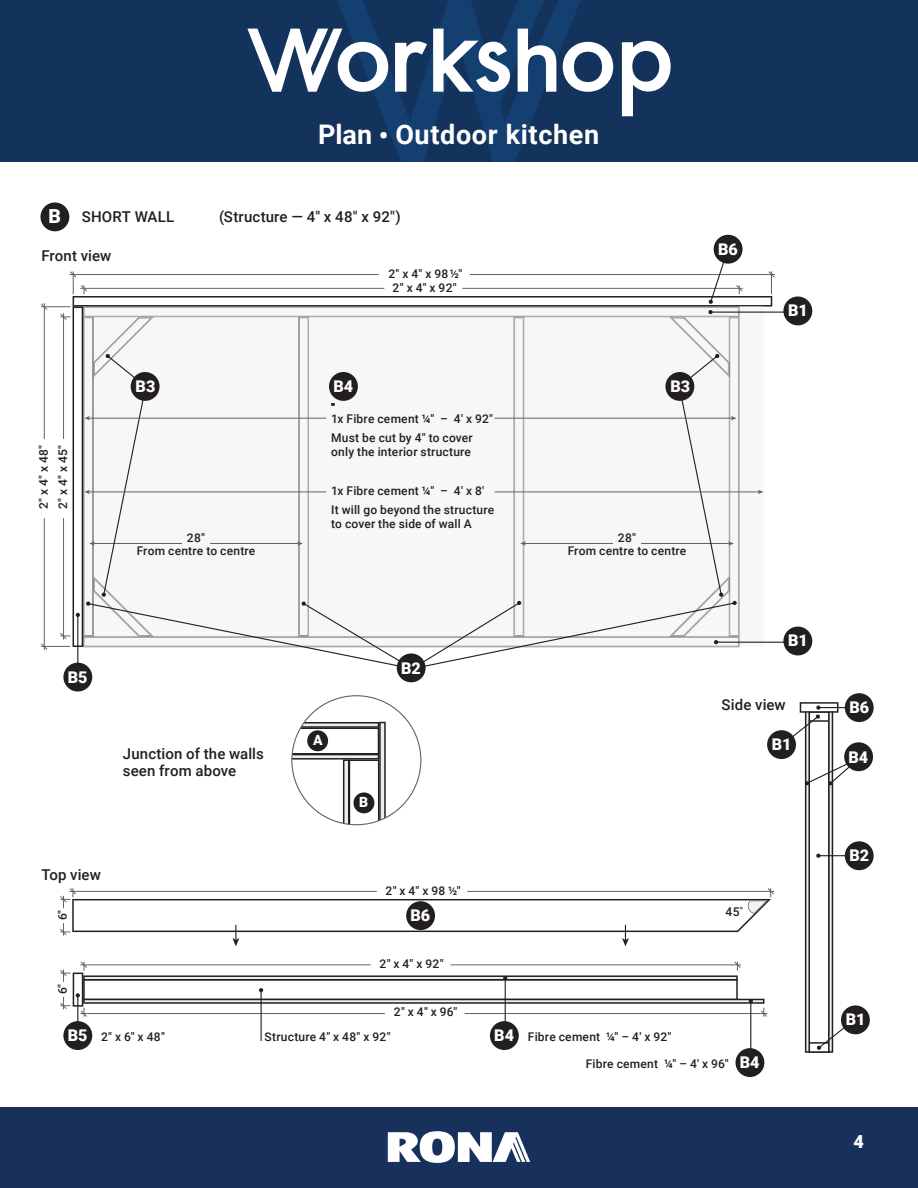
<style>
.page{position:relative;width:918px;height:1188px;background:#fff}
.page>*{position:absolute;margin:0;border:0;box-sizing:border-box;transform-origin:0 0}
.t1{font:700 27px "Roboto";letter-spacing:.025em;color:#fff}
.t2{font:900 19.35px "Roboto";color:#fff}
.t3{font:900 18px "Roboto";color:#fff}
.t4{font:900 16.2px "Roboto";color:#fff}
.t5{font:500 15px/16.5px "Roboto";letter-spacing:.01em;color:#231f20}
.t6{font:900 14.1px "Roboto";color:#fff}
.t7{font:500 12px/13.5px "Roboto";letter-spacing:.02em;color:#231f20;text-align:center}
.s1{font-weight:900;font-size:16.2px;color:#fff}
</style>
<div class="page">
<hr style="left:261px;top:990px;width:1px;height:51px;background:#231f20">
<div style="left:40px;top:202px;width:29px;height:29px;background:#231f20;border-radius:50%"></div>
<hr style="left:505px;top:978px;width:1px;height:61px;background:#231f20">
<div style="left:490px;top:1021px;width:29px;height:29px;background:#231f20;border-radius:50%"></div>
<hr style="left:750px;top:1001px;width:1px;height:65px;background:#231f20">
<div style="left:736px;top:1048px;width:28px;height:29px;background:#231f20;border-radius:50%"></div>
<hr style="left:716px;top:642px;width:82px;height:1px;background:#231f20">
<div style="left:783px;top:627px;width:29px;height:28px;background:#231f20;border-radius:50%"></div>
<hr style="left:711px;top:312px;width:87px;height:1px;background:#231f20">
<div style="left:783px;top:297px;width:29px;height:28px;background:#231f20;border-radius:50%"></div>
<div style="left:714px;top:235px;width:29px;height:29px;background:#231f20;border-radius:50%"></div>
<div style="left:63px;top:663px;width:29px;height:29px;background:#231f20;border-radius:50%"></div>
<hr style="left:77px;top:995px;width:1px;height:42px;background:#231f20">
<svg style="left:60px;top:961px;width:708px;height:57px"></svg>
<div style="left:63px;top:1021px;width:29px;height:29px;background:#231f20;border-radius:50%"></div>
<svg style="left:60px;top:888px;width:715px;height:58px"></svg>
<div style="left:406px;top:901px;width:29px;height:29px;background:#231f20;border-radius:50%"></div>
<div style="left:844px;top:742px;width:29px;height:29px;background:#231f20;border-radius:50%"></div>
<div style="left:845px;top:841px;width:29px;height:29px;background:#231f20;border-radius:50%"></div>
<div style="left:845px;top:693px;width:29px;height:29px;background:#231f20;border-radius:50%"></div>
<div style="left:767px;top:730px;width:29px;height:29px;background:#231f20;border-radius:50%"></div>
<svg style="left:781px;top:702px;width:85px;height:351px"></svg>
<div style="left:841px;top:1005px;width:29px;height:29px;background:#231f20;border-radius:50%"></div>
<svg style="left:292px;top:722px;width:94px;height:103px"></svg>
<div style="left:307px;top:730px;width:21px;height:21px;background:#231f20;border-radius:50%"></div>
<div style="left:353px;top:792px;width:21px;height:21px;background:#231f20;border-radius:50%"></div>
<svg style="left:41px;top:248px;width:734px;height:422px"></svg>
<div style="left:397px;top:653px;width:29px;height:29px;background:#231f20;border-radius:50%"></div>
<div style="left:0;top:1107px;width:918px;height:81px;background:#18315c"></div>
<svg style="left:388px;top:1131px;width:142px;height:32px"></svg>
<div style="left:0;top:0;width:918px;height:162px;background:#14335c"></div>
<svg style="left:622px;top:41px;width:49px;height:75px"></svg>
<svg style="left:247px;top:0;width:366px;height:162px"></svg>
<h1 class="t1" style="left:318px;top:115px;width:283px">Plan • Outdoor kitchen</h1>
<h2 class="t2" style="left:49px;top:203px;width:14px">B</h2>
<p class="t5" style="left:82px;top:208px;width:94px">SHORT WALL</p>
<p class="t5" style="left:219px;top:208px;width:183px">(Structure — 4" x 48" x 92")</p>
<p class="t5" style="left:41px;top:246px;width:72px">Front view</p>
<p class="t7" style="left:388px;top:267px;width:75px">2" x 4" x 98 ½"</p>
<p class="t7" style="left:393px;top:280px;width:66px">2" x 4" x 92"</p>
<h3 class="t4" style="left:718px;top:238px;width:21px">B6</h3>
<p class="t7" style="left:36px;top:509px;width:66px;rotate:-90deg">2" x 4" x 48"</p>
<p class="t7" style="left:56px;top:509px;width:66px;rotate:-90deg">2" x 4" x 45"</p>
<h3 class="t4" style="left:136px;top:375px;width:21px">B3</h3>
<h3 class="t4" style="left:670px;top:375px;width:21px">B3</h3>
<h3 class="t4" style="left:333px;top:375px;width:21px">B4</h3>
<p class="t7" style="left:331px;top:401px;width:5px">"</p>
<p class="t7" style="left:137px;top:531px;width:120px">28"<br>From centre to centre</p>
<p class="t7" style="left:331px;top:408px;width:164px;line-height:19.5px;text-align:left">1x Fibre cement ¼" – 4' x 92"<br>Must be cut by 4" to cover</p>
<p class="t7" style="left:331px;top:444px;width:141px">only the interior structure</p>
<p class="t7" style="left:331px;top:480px;width:165px;line-height:19.5px;text-align:left">1x Fibre cement ¼" – 4' x 8'<br>It will go beyond the structure</p>
<p class="t7" style="left:331px;top:516px;width:142px">to cover the side of wall A</p>
<p class="t7" style="left:568px;top:531px;width:120px">28"<br>From centre to centre</p>
<h3 class="t4" style="left:788px;top:299px;width:21px">B1</h3>
<h3 class="t4" style="left:68px;top:666px;width:21px">B5</h3>
<p class="t5" style="left:123px;top:745px;width:143px">Junction of the walls seen from above</p>
<p class="t5" style="left:41px;top:866px;width:61px">Top view</p>
<p class="t7" style="left:55px;top:920px;width:12px;rotate:-90deg">6"</p>
<p class="t7" style="left:55px;top:994px;width:12px;rotate:-90deg">6"</p>
<p class="t6" style="left:313px;top:730px;width:11px">A</p>
<h3 class="t4" style="left:401px;top:657px;width:21px">B2</h3>
<p class="t6" style="left:359px;top:793px;width:11px">B</p>
<p class="t7" style="left:385px;top:883px;width:77px">2" x 4" x 98 ½"</p>
<h3 class="t4" style="left:411px;top:904px;width:21px">B6</h3>
<p class="t7" style="left:380px;top:957px;width:66px">2" x 4" x 92"</p>
<p class="t7" style="left:394px;top:1005px;width:65px">2" x 4" x 96"</p>
<h3 class="t4" style="left:788px;top:629px;width:21px">B1</h3>
<p class="t5" style="left:722px;top:696px;width:66px">Side view</p>
<h3 class="t4" style="left:772px;top:733px;width:21px">B1</h3>
<p class="t7" style="left:726px;top:904px;width:20px">45˚</p>
<p class="t7" style="left:68px;top:1030px;width:99px"><span class="s1">B5</span> 2" x 6" x 48"</p>
<p class="t7" style="left:265px;top:1030px;width:128px">Structure 4" x 48" x 92"</p>
<p class="t7" style="left:494px;top:1030px;width:179px"><span class="s1">B4</span> Fibre cement ¼" – 4' x 92"</p>
<p class="t7" style="left:586px;top:1057px;width:175px">Fibre cement ¼" – 4' x 96" <span class="s1">B4</span></p>
<h3 class="t4" style="left:849px;top:696px;width:21px">B6</h3>
<h3 class="t4" style="left:849px;top:745px;width:21px">B4</h3>
<h3 class="t4" style="left:849px;top:844px;width:21px">B2</h3>
<h3 class="t4" style="left:846px;top:1008px;width:21px">B1</h3>
<h3 class="t3" style="left:854px;top:1128px;width:12px">4</h3>
</div>
